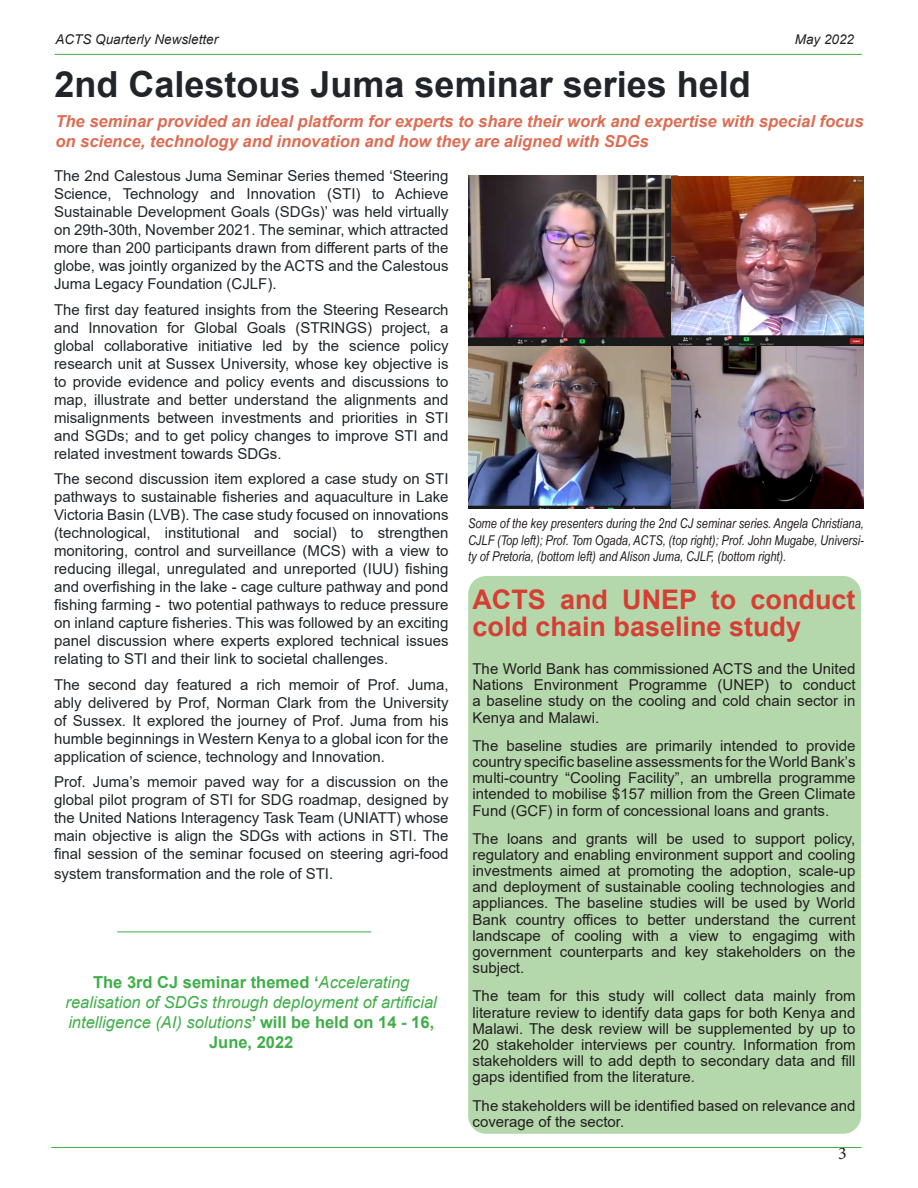
<style>
.page{position:relative;width:918px;height:1188px;background:#fff}
.page>*{position:absolute;margin:0;border:0;box-sizing:border-box;transform-origin:0 0}
.t1{font:700 36px "Arial";color:#212529}
.t2{font:700 27px/27px "Arial";color:#d53f33}
.t3{font:18px "Minion Pro";color:#231f20}
.t4{font:italic 700 16.5px/19.8px "Arial";color:#dd6c53}
.t5{font:italic 16.5px/19.8px "Arial";color:#40ae49;text-align:center}
.t6{font:15px/18px "Arial";color:#212529;text-align:justify}
.t7{font:15px/16.2px "Arial";color:#231f20;text-align:justify}
.t8{font:italic 13.5px/16.2px "Arial Narrow";color:#231f20;text-align:justify}
.t9{font:italic 13.5px "Arial";color:#231f20}
.s1{font-weight:700;font-style:normal}
</style>
<div class="page">
<hr style="left:55px;top:54px;width:807px;height:1px;background:#40ae49">
<hr style="left:51px;top:1147px;width:810px;height:1px;background:#40ae49">
<div style="left:468px;top:576px;width:393px;height:558px;background:#b5d7ac;border-radius:18px"></div>
<hr style="left:117px;top:932px;width:254px;height:1px;background:#40ae49">
<img style="left:468px;top:176px;width:203px;height:333px">
<img style="left:671px;top:176px;width:193px;height:333px">
<p class="t9" style="left:55px;top:30px;width:164px">ACTS Quarterly Newsletter</p>
<p class="t9" style="left:795px;top:30px;width:61px">May 2022</p>
<p class="t1" style="left:55px;top:59px;width:698px">2nd Calestous Juma seminar series held</p>
<p class="t4" style="left:55px;top:112px;width:810px">The seminar provided an ideal platform for experts to share their work and expertise with special focus on science, technology and innovation and how they are aligned with SDGs</p>
<p class="t6" style="left:54px;top:167px;width:396px">The 2nd Calestous Juma Seminar Series themed ‘Steering Science, Technology and Innovation (STI) to Achieve Sustainable Development Goals (SDGs)’ was held virtually on 29th-30th, November 2021. The seminar, which attracted more than 200 participants drawn from different parts of the globe, was jointly organized by the ACTS and the Calestous Juma Legacy Foundation (CJLF).</p>
<p class="t6" style="left:54px;top:300px;width:396px">The first day featured insights from the Steering Research and Innovation for Global Goals (STRINGS) project, a global collaborative initiative led by the science policy research unit at Sussex University, whose key objective is to provide evidence and policy events and discussions to map, illustrate and better understand the alignments and misalignments between investments and priorities in STI and SGDs; and to get policy changes to improve STI and related investment towards SDGs.</p>
<p class="t6" style="left:54px;top:470px;width:396px">The second discussion item explored a case study on STI pathways to sustainable fisheries and aquaculture in Lake Victoria Basin (LVB). The case study focused on innovations (technological, institutional and social) to strengthen monitoring, control and surveillance (MCS) with a view to reducing illegal, unregulated and unreported (IUU) fishing and overfishing in the lake - cage culture pathway and pond fishing farming - two potential pathways to reduce pressure on inland capture fisheries. This was followed by an exciting panel discussion where experts explored technical issues relating to STI and their link to societal challenges.</p>
<p class="t6" style="left:54px;top:675px;width:396px">The second day featured a rich memoir of Prof. Juma, ably delivered by Prof, Norman Clark from the University of Sussex. It explored the journey of Prof. Juma from his humble beginnings in Western Kenya to a global icon for the application of science, technology and Innovation.</p>
<p class="t6" style="left:54px;top:773px;width:396px">Prof. Juma’s memoir paved way for a discussion on the global pilot program of STI for SDG roadmap, designed by the United Nations Interagency Task Team (UNIATT) whose main objective is align the SDGs with actions in STI. The final session of the seminar focused on steering agri-food</p>
<p class="t6" style="left:54px;top:865px;width:281px">system transformation and the role of STI.</p>
<p class="t5" style="left:66px;top:973px;width:373px"><span class="s1">The 3rd CJ seminar themed ‘</span>Accelerating realisation of SDGs through deployment of artificial intelligence (AI) solutions<span class="s1">’ will be held on 14 - 16, June, 2022</span></p>
<p class="t8" style="left:468px;top:515px;width:398px">Some of the key presenters during the 2nd CJ seminar series. Angela Christiana, CJLF (Top left); Prof. Tom Ogada, ACTS, (top right); Prof. John Mugabe, Universi&shy;ty of Pretoria, (bottom left) and Alison Juma, CJLF, (bottom right).</p>
<p class="t2" style="left:472px;top:587px;width:385px">ACTS and UNEP to conduct cold chain baseline study</p>
<p class="t7" style="left:472px;top:661px;width:385px">The World Bank has commissioned ACTS and the United Nations Environment Programme (UNEP) to conduct a baseline study on the cooling and cold chain sector in Kenya and Malawi.</p>
<p class="t7" style="left:472px;top:737px;width:385px">The baseline studies are primarily intended to provide country specific baseline assessments for the World Bank’s multi-country “Cooling Facility”, an umbrella programme intended to mobilise $157 million from the Green Climate Fund (GCF) in form of concessional loans and grants.</p>
<p class="t7" style="left:472px;top:830px;width:385px">The loans and grants will be used to support policy, regulatory and enabling environment support and cooling investments aimed at promoting the adoption, scale-up and deployment of sustainable cooling technologies and appliances. The baseline studies will be used by World Bank country offices to better understand the current landscape of cooling with a view to engagimg with government counterparts and key stakeholders on the subject.</p>
<p class="t7" style="left:472px;top:988px;width:385px">The team for this study will collect data mainly from literature review to identify data gaps for both Kenya and Malawi. The desk review will be supplemented by up to 20 stakeholder interviews per country. Information from stakeholders will to add depth to secondary data and fill gaps identified from the literature.</p>
<p class="t7" style="left:472px;top:1097px;width:385px">The stakeholders will be identified based on relevance and coverage of the sector.</p>
<p class="t3" style="left:838px;top:1141px;width:10px">3</p>
</div>
